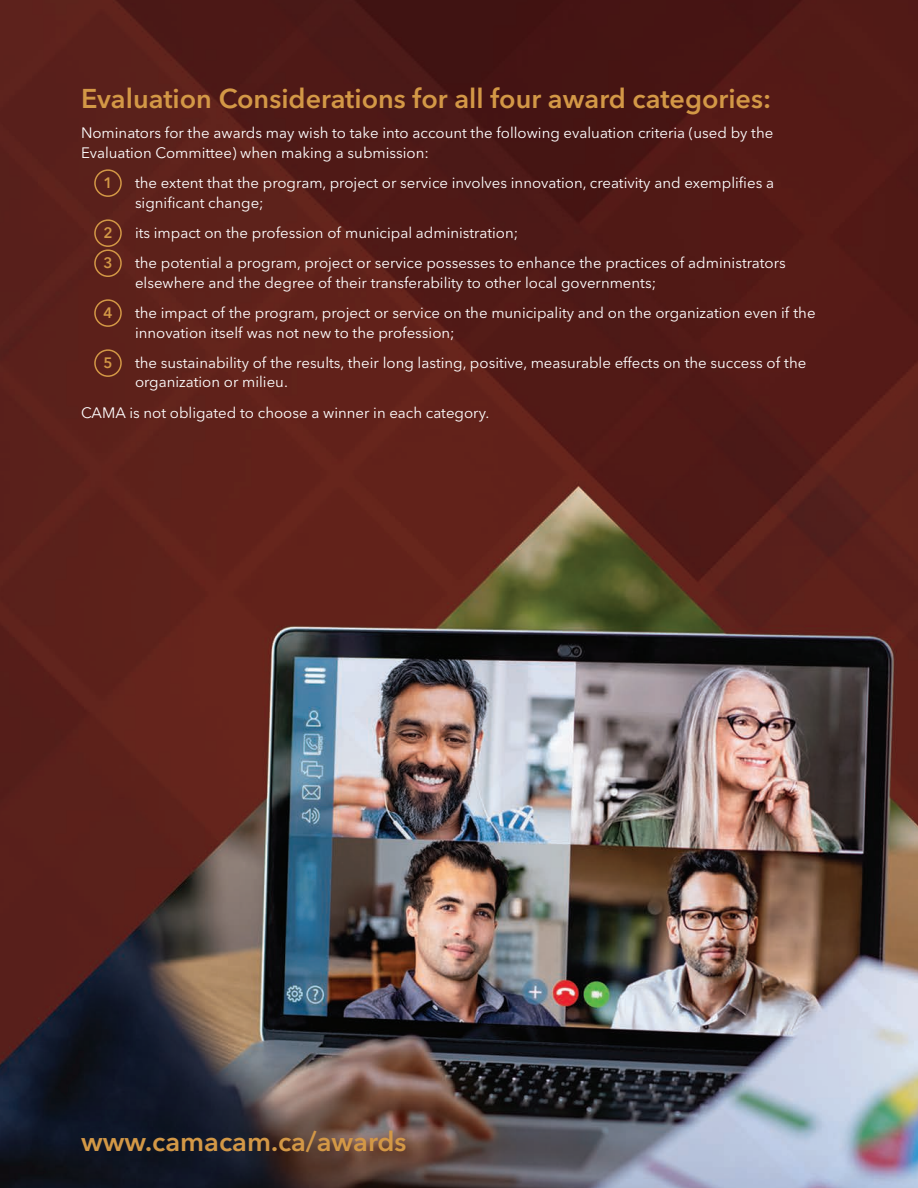
<style>
.page{position:relative;width:918px;height:1188px;background:#fff}
.page>*{position:absolute;margin:0;border:0;box-sizing:border-box;transform-origin:0 0}
.t1{font:600 27px "Avenir Next";color:#d39846}
.t2{font:15px/19.5px "Avenir Next";color:#fff}
.t3{font:600 15px "Avenir Next";color:#d39846}
</style>
<div class="page">
<img style="left:0;top:0;width:918px;height:1188px">
<svg style="left:94px;top:169px;width:28px;height:28px"></svg>
<svg style="left:94px;top:219px;width:28px;height:58px;background:#6f3321"></svg>
<svg style="left:94px;top:299px;width:28px;height:28px"></svg>
<svg style="left:94px;top:349px;width:28px;height:28px"></svg>
<p class="t1" style="left:81px;top:88px;width:692px">Evaluation Considerations for all four award categories:</p>
<p class="t2" style="left:81px;top:125px;width:694px">Nominators for the awards may wish to take into account the following evaluation criteria (used by the<br>Evaluation Committee) when making a submission:</p>
<p class="t3" style="left:103px;top:177px;width:11px">1</p>
<p class="t2" style="left:135px;top:174px;width:641px">the extent that the program, project or service involves innovation, creativity and exemplifies a significant change;</p>
<p class="t3" style="left:103px;top:227px;width:11px">2</p>
<p class="t2" style="left:135px;top:224px;width:385px">its impact on the profession of municipal administration;</p>
<p class="t3" style="left:103px;top:257px;width:11px">3</p>
<p class="t2" style="left:135px;top:255px;width:652px">the potential a program, project or service possesses to enhance the practices of administrators elsewhere and the degree of their transferability to other local governments;</p>
<p class="t3" style="left:103px;top:307px;width:11px">4</p>
<p class="t2" style="left:135px;top:304px;width:682px">the impact of the program, project or service on the municipality and on the organization even if the innovation itself was not new to the profession;</p>
<p class="t3" style="left:103px;top:356px;width:11px">5</p>
<p class="t2" style="left:135px;top:354px;width:673px">the sustainability of the results, their long lasting, positive, measurable effects on the success of the organization or milieu.</p>
<p class="t2" style="left:81px;top:404px;width:410px">CAMA is not obligated to choose a winner in each category.</p>
<p class="t1" style="left:81px;top:1130px;width:327px">www.camacam.ca/awards</p>
</div>
